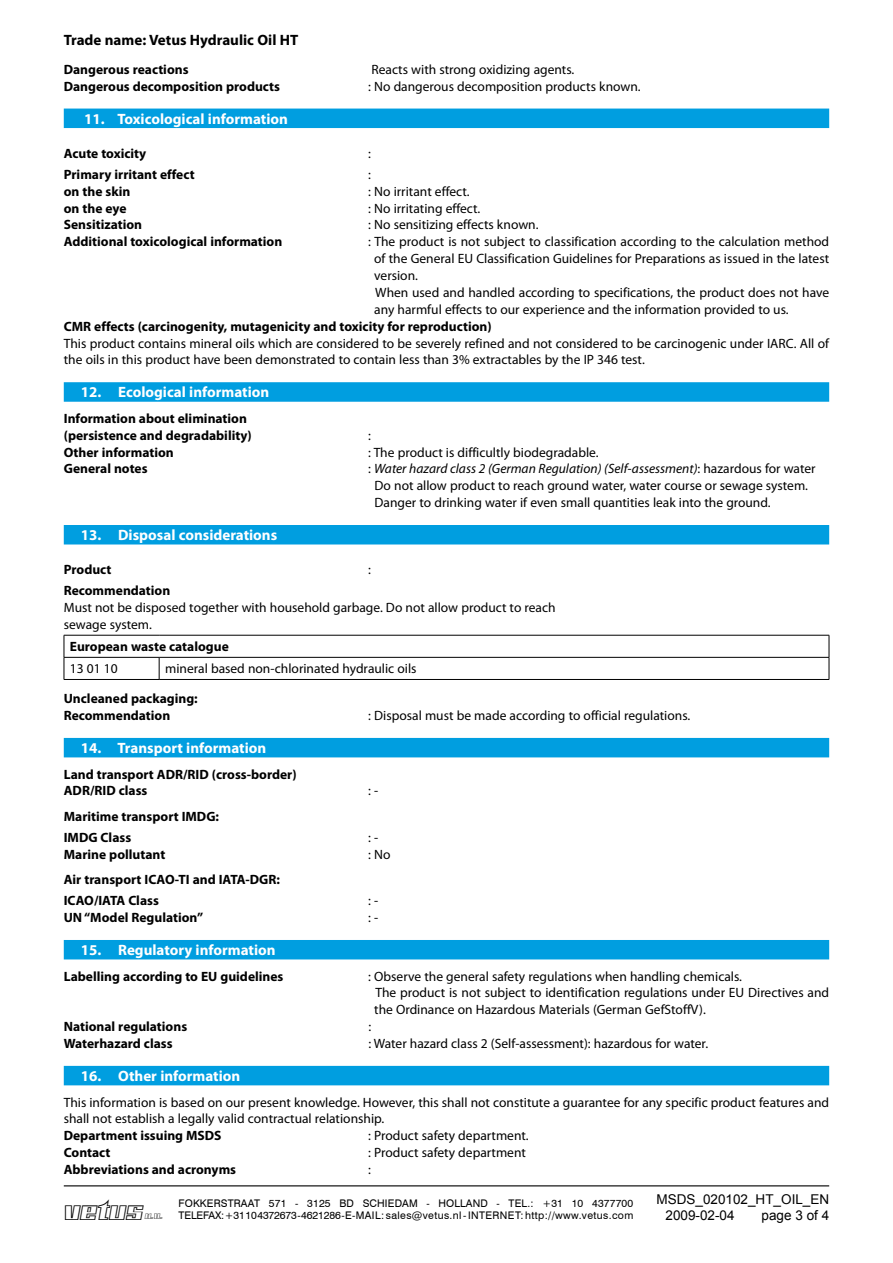
<style>
.page{position:relative;width:893px;height:1263px;background:#fff}
.page>*{position:absolute;margin:0;border:0;box-sizing:border-box;transform-origin:0 0}
.t1{font:24px "Vetus Outline";color:#000}
.t2{font:700 15px "Myriad Pro";color:#fff}
.t3{font:700 15px "Myriad Pro";color:#000}
.t4{font:13.5px/16.8px "Myriad Pro";color:#000}
.t5{font:700 13.5px/16.8px "Myriad Pro";color:#000}
.t6{font:13.5px/16.5px "Arial";color:#000}
.t7{font:10.5px "Swiss 721 BT";letter-spacing:.035em;color:#000}
.t8{font:10.5px "Swiss 721 BT";letter-spacing:.015em;color:#000}
.t9{font:9px "Vetus Outline";color:#000}
.s1{font-style:italic}
</style>
<div class="page">
<hr style="left:64px;top:1185px;width:765px;height:1px;background:#000">
<div style="left:64px;top:109px;width:765px;height:19px;background:#009ee0"></div>
<div style="left:64px;top:382px;width:765px;height:20px;background:#009ee0"></div>
<div style="left:64px;top:525px;width:765px;height:19px;background:#009ee0"></div>
<div style="left:64px;top:738px;width:765px;height:19px;background:#009ee0"></div>
<div style="left:64px;top:940px;width:765px;height:19px;background:#009ee0"></div>
<div style="left:64px;top:1066px;width:765px;height:19px;background:#009ee0"></div>
<hr style="left:64px;top:635px;width:95px;height:1px;background:#000">
<hr style="left:159px;top:635px;width:670px;height:1px;background:#000">
<hr style="left:64px;top:657px;width:95px;height:1px;background:#000">
<svg style="left:64px;top:635px;width:1px;height:44px"></svg>
<hr style="left:159px;top:657px;width:670px;height:1px;background:#000">
<svg style="left:159px;top:657px;width:1px;height:22px"></svg>
<svg style="left:829px;top:635px;width:1px;height:44px"></svg>
<hr style="left:64px;top:679px;width:95px;height:1px;background:#000">
<hr style="left:159px;top:679px;width:670px;height:1px;background:#000">
<p class="t3" style="left:64px;top:30px;width:236px">Trade name: Vetus Hydraulic Oil HT</p>
<p class="t5" style="left:64px;top:61px;width:126px">Dangerous reactions</p>
<p class="t4" style="left:371px;top:61px;width:204px">Reacts with strong oxidizing agents.</p>
<p class="t5" style="left:64px;top:77px;width:218px">Dangerous decomposition products</p>
<p class="t4" style="left:368px;top:78px;width:274px">: No dangerous decomposition products known.</p>
<p class="t2" style="left:84px;top:109px;width:205px">11. Toxicological information</p>
<p class="t5" style="left:64px;top:144px;width:84px">Acute toxicity</p>
<p class="t4" style="left:368px;top:145px;width:4px">:</p>
<p class="t5" style="left:64px;top:165px;width:132px">Primary irritant effect</p>
<p class="t4" style="left:368px;top:166px;width:4px">:</p>
<p class="t5" style="left:64px;top:182px;width:68px">on the skin</p>
<p class="t4" style="left:368px;top:183px;width:103px">: No irritant effect.</p>
<p class="t5" style="left:64px;top:199px;width:64px">on the eye</p>
<p class="t4" style="left:368px;top:199px;width:114px">: No irritating effect.</p>
<p class="t5" style="left:64px;top:216px;width:80px">Sensitization</p>
<p class="t4" style="left:368px;top:216px;width:172px">: No sensitizing effects known.</p>
<p class="t5" style="left:64px;top:233px;width:220px">Additional toxicological information</p>
<p class="t4" style="left:374px;top:233px;width:457px;text-indent:-6px">: The product is not subject to classification according to the calculation method of the General EU Classification Guidelines for Preparations as issued in the latest version.<br>When used and handled according to specifications, the product does not have any harmful effects to our experience and the information provided to us.</p>
<p class="t5" style="left:64px;top:317px;width:429px">CMR effects (carcinogenity, mutagenicity and toxicity for reproduction)</p>
<p class="t4" style="left:64px;top:334px;width:767px">This product contains mineral oils which are considered to be severely refined and not considered to be carcinogenic under IARC. All of the oils in this product have been demonstrated to contain less than 3% extractables by the IP 346 test.</p>
<p class="t2" style="left:81px;top:383px;width:190px">12. Ecological information</p>
<p class="t5" style="left:64px;top:409px;width:189px">Information about elimination (persistence and degradability)</p>
<p class="t4" style="left:368px;top:427px;width:4px">:</p>
<p class="t5" style="left:64px;top:443px;width:111px">Other information</p>
<p class="t4" style="left:368px;top:443px;width:232px">: The product is difficultly biodegradable.</p>
<p class="t5" style="left:64px;top:460px;width:85px">General notes</p>
<p class="t4" style="left:375px;top:460px;width:443px;text-indent:-6px">: <span class="s1">Water hazard class 2 (German Regulation) (Self-assessment)</span>: hazardous for water<br>Do not allow product to reach ground water, water course or sewage system.<br>Danger to drinking water if even small quantities leak into the ground.</p>
<p class="t2" style="left:81px;top:525px;width:198px">13. Disposal considerations</p>
<p class="t5" style="left:64px;top:561px;width:49px">Product</p>
<p class="t4" style="left:368px;top:561px;width:4px">:</p>
<p class="t5" style="left:64px;top:582px;width:108px">Recommendation</p>
<p class="t4" style="left:64px;top:599px;width:493px">Must not be disposed together with household garbage. Do not allow product to reach sewage system.</p>
<p class="t5" style="left:70px;top:638px;width:160px">European waste catalogue</p>
<p class="t4" style="left:70px;top:660px;width:49px">13 01 10</p>
<p class="t4" style="left:165px;top:660px;width:253px">mineral based non-chlorinated hydraulic oils</p>
<p class="t5" style="left:64px;top:690px;width:135px">Uncleaned packaging:<br>Recommendation</p>
<p class="t4" style="left:368px;top:707px;width:323px">: Disposal must be made according to official regulations.</p>
<p class="t2" style="left:81px;top:738px;width:187px">14. Transport information</p>
<p class="t5" style="left:64px;top:765px;width:234px">Land transport ADR/RID (cross-border)<br>ADR/RID class</p>
<p class="t5" style="left:64px;top:805px;width:157px;line-height:21.1px">Maritime transport IMDG:<br>IMDG Class</p>
<p class="t4" style="left:368px;top:782px;width:12px">: -</p>
<p class="t4" style="left:368px;top:829px;width:12px">: -</p>
<p class="t5" style="left:64px;top:845px;width:103px">Marine pollutant</p>
<p class="t4" style="left:368px;top:846px;width:24px">: No</p>
<p class="t5" style="left:64px;top:869px;width:218px;line-height:21.1px">Air transport ICAO-TI and IATA-DGR:<br>ICAO/IATA Class</p>
<p class="t4" style="left:368px;top:892px;width:12px">: -</p>
<p class="t5" style="left:64px;top:909px;width:141px">UN “Model Regulation”</p>
<p class="t4" style="left:368px;top:909px;width:12px">: -</p>
<p class="t2" style="left:81px;top:940px;width:196px">15. Regulatory information</p>
<p class="t5" style="left:64px;top:967px;width:221px">Labelling according to EU guidelines</p>
<p class="t4" style="left:374px;top:967px;width:456px;text-indent:-6px">: Observe the general safety regulations when handling chemicals.<br>The product is not subject to identification regulations under EU Directives and the Ordinance on Hazardous Materials (German GefStoffV).</p>
<p class="t5" style="left:64px;top:1018px;width:125px">National regulations</p>
<p class="t4" style="left:368px;top:1018px;width:4px">:</p>
<p class="t5" style="left:64px;top:1035px;width:110px">Waterhazard class</p>
<p class="t4" style="left:368px;top:1035px;width:341px">: Water hazard class 2 (Self-assessment): hazardous for water.</p>
<p class="t2" style="left:81px;top:1066px;width:161px">16. Other information</p>
<p class="t4" style="left:64px;top:1093px;width:767px">This information is based on our present knowledge. However, this shall not constitute a guarantee for any specific product features and shall not establish a legally valid contractual relationship.</p>
<p class="t5" style="left:64px;top:1127px;width:159px">Department issuing MSDS</p>
<p class="t4" style="left:368px;top:1127px;width:162px">: Product safety department.</p>
<p class="t5" style="left:64px;top:1144px;width:48px">Contact</p>
<p class="t4" style="left:368px;top:1144px;width:159px">: Product safety department</p>
<p class="t5" style="left:64px;top:1160px;width:174px">Abbreviations and acronyms</p>
<p class="t4" style="left:368px;top:1161px;width:4px">:</p>
<h1 class="t1" style="left:65px;top:1199px;width:79px">vetus</h1>
<p class="t8" style="left:179px;top:1197px;width:456px">FOKKERSTRAAT 571 - 3125 BD SCHIEDAM - HOLLAND - TEL.: +31 10 4377700</p>
<p class="t9" style="left:145px;top:1211px;width:19px">n.v.</p>
<p class="t7" style="left:179px;top:1209px;width:456px">TELEFAX: +31 10 4372673 - 4621286 - E-MAIL: sales@vetus.nl - INTERNET: http://www.vetus.com</p>
<p class="t6" style="left:666px;top:1191px;width:165px;text-indent:-9px">MSDS_020102_HT_OIL_EN<br>2009-02-04</p>
<p class="t6" style="left:762px;top:1207px;width:69px">page 3 of 4</p>
</div>
